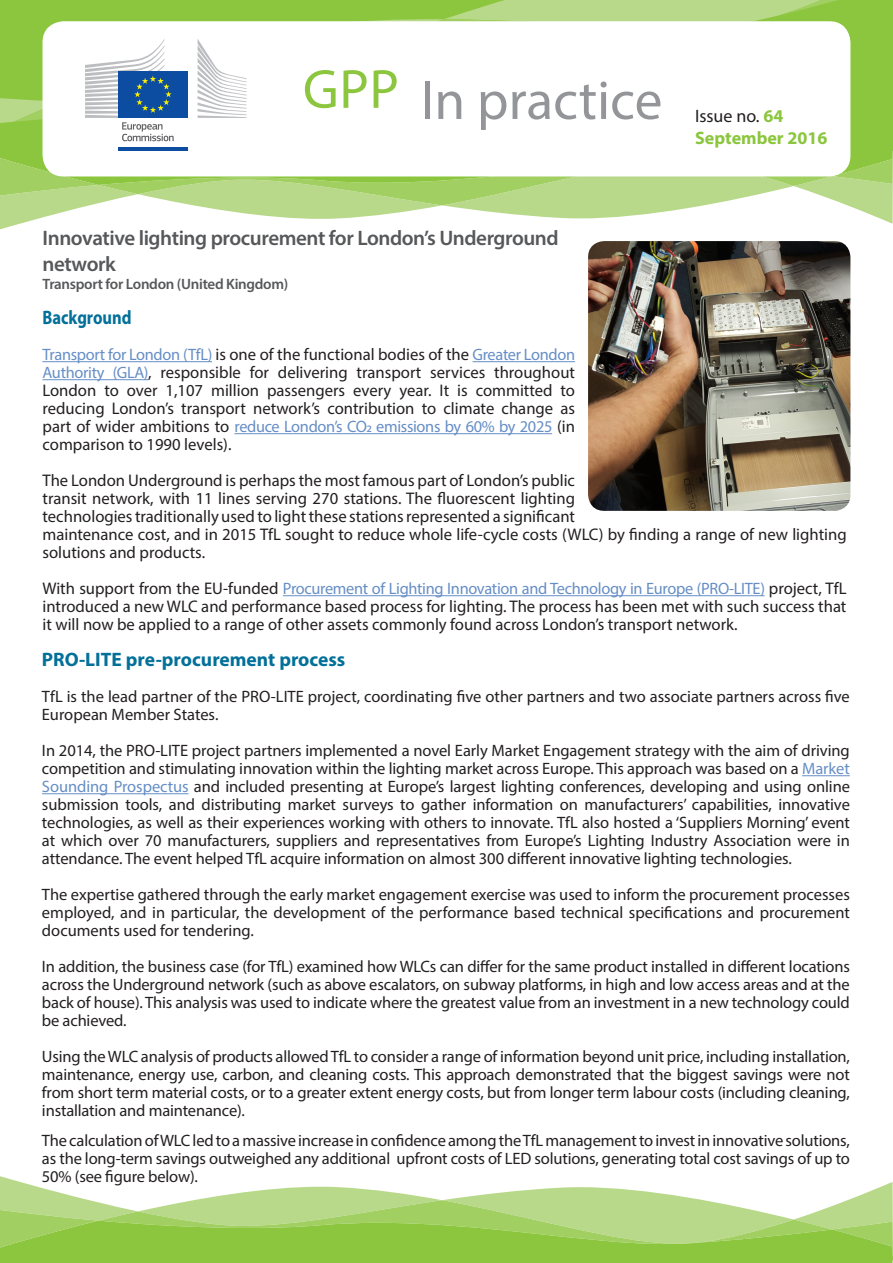
<style>
.page{position:relative;width:893px;height:1263px;background:#fff}
.page>*{position:absolute;margin:0;border:0;box-sizing:border-box;transform-origin:0 0}
.t1{font:55.5px "Myriad Pro";color:#939598}
.t2{font:55.5px "Myriad Pro";color:#8bc63e}
.t3{font:600 21px/25.2px "Myriad Pro";letter-spacing:-.02em;color:#57585a}
.t4{font:700 19.5px "Myriad Pro";color:#037099}
.t5{font:700 19.5px "Myriad Pro";color:#037099;scale:.84 1}
.t6{font:700 18px/21.6px "Myriad Pro";color:#8bc63e}
.t7{font:16.8px/18px "Myriad Pro";color:#231f20}
.t8{font:16.5px/18px "Myriad Pro";letter-spacing:-.005em;color:#231f20;text-align:justify}
.t9{font:16.5px "Myriad Pro";letter-spacing:-.02em;color:#668ec6}
.t10{font:600 15px "Myriad Pro";letter-spacing:-.02em;color:#57585a}
.s1{font-weight:400;color:#231f20}
.s2{font-size:16.8px;color:#231f20}
.s3{font-size:16.5px;color:#668ec6}
.s4{color:#668ec6}
</style>
<div class="page">
<svg style="left:0;top:205px;width:91px;height:24px"></svg>
<svg style="left:192px;top:205px;width:701px;height:19px"></svg>
<svg style="left:14px;top:0;width:879px;height:39px;background:#9acc57"></svg>
<div style="left:43px;top:21px;width:807px;height:155px;background:#fff;border-radius:21px"></div>
<svg style="left:0;top:39px;width:893px;height:166px"></svg>
<svg style="left:0;top:1176px;width:88px;height:24px"></svg>
<svg style="left:195px;top:1182px;width:698px;height:18px"></svg>
<svg style="left:0;top:1200px;width:893px;height:63px;background:#a1cf62"></svg>
<img style="left:588px;top:241px;width:262px;height:270px">
<hr style="left:43px;top:361px;width:169px;height:1px;background:#668ec6">
<hr style="left:473px;top:361px;width:102px;height:1px;background:#668ec6">
<hr style="left:43px;top:379px;width:105px;height:1px;background:#668ec6">
<hr style="left:234px;top:433px;width:318px;height:1px;background:#668ec6">
<hr style="left:283px;top:595px;width:482px;height:1px;background:#668ec6">
<hr style="left:802px;top:775px;width:48px;height:1px;background:#668ec6">
<hr style="left:42px;top:793px;width:147px;height:1px;background:#668ec6">
<svg style="left:638px;top:287px;width:12px;height:22px"></svg>
<h1 class="t2" style="left:303px;top:55px;width:98px">GPP</h1>
<h1 class="t1" style="left:421px;top:66px;width:243px">In practice</h1>
<p class="t3" style="left:43px;top:225px;width:518px">Innovative lighting procurement for London’s Underground network</p>
<p class="t10" style="left:43px;top:274px;width:247px">Transport for London (United Kingdom)</p>
<p class="t6" style="left:695px;top:104px;width:134px"><span class="s1">Issue no.</span> 64<br>September 2016</p>
<p class="t5" style="left:43px;top:305px;width:108px">Background</p>
<p class="t9" style="left:43px;top:344px;width:534px">Transport for London (TfL) <span class="s2">is one of the functional bodies of the</span> Greater London</p>
<p class="t7" style="left:43px;top:363px;width:534px;text-align:justify"><span class="s3">Authority (GLA)</span>, responsible for delivering transport services throughout London to over 1,107 million passengers every year. It is committed to reducing London’s transport network’s contribution to climate change as</p>
<p class="t9" style="left:43px;top:416px;width:534px"><span class="s2">part of wider ambitions to</span> reduce London’s CO2 emissions by 60% by 2025 <span class="s2">(in</span></p>
<p class="t7" style="left:43px;top:435px;width:190px">comparison to 1990 levels).</p>
<p class="t7" style="left:43px;top:471px;width:806px">The London Underground is perhaps the most famous part of London’s public<br>transit network, with 11 lines serving 270 stations. The fluorescent lighting<br>technologies traditionally used to light these stations represented a significant<br>maintenance cost, and in 2015 TfL sought to reduce whole life-cycle costs (WLC) by finding a range of new lighting solutions and products.</p>
<p class="t9" style="left:43px;top:578px;width:806px"><span class="s2">With support from the EU-funded</span> Procurement of Lighting Innovation and Technology in Europe (PRO-LITE) <span class="s2">project, TfL</span></p>
<p class="t7" style="left:43px;top:597px;width:805px">introduced a new WLC and performance based process for lighting. The process has been met with such success that it will now be applied to a range of other assets commonly found across London’s transport network.</p>
<p class="t4" style="left:42px;top:647px;width:305px">PRO-LITE pre-procurement process</p>
<p class="t8" style="left:42px;top:687px;width:809px">TfL is the lead partner of the PRO-LITE project, coordinating five other partners and two associate partners across five<br>European Member States.</p>
<p class="t8" style="left:42px;top:741px;width:809px">In 2014, the PRO-LITE project partners implemented a novel Early Market Engagement strategy with the aim of driving competition and stimulating innovation within the lighting market across Europe. This approach was based on a <span class="s4">Market Sounding Prospectus</span> and included presenting at Europe’s largest lighting conferences, developing and using online submission tools, and distributing market surveys to gather information on manufacturers’ capabilities, innovative technologies, as well as their experiences working with others to innovate. TfL also hosted a ‘Suppliers Morning’ event at which over 70 manufacturers, suppliers and representatives from Europe’s Lighting Industry Association were in attendance. The event helped TfL acquire information on almost 300 different innovative lighting technologies.</p>
<p class="t8" style="left:42px;top:885px;width:809px">The expertise gathered through the early market engagement exercise was used to inform the procurement processes employed, and in particular, the development of the performance based technical specifications and procurement documents used for tendering.</p>
<p class="t8" style="left:42px;top:957px;width:809px">In addition, the business case (for TfL) examined how WLCs can differ for the same product installed in different locations across the Underground network (such as above escalators, on subway platforms, in high and low access areas and at the back of house). This analysis was used to indicate where the greatest value from an investment in a new technology could be achieved.</p>
<p class="t8" style="left:42px;top:1047px;width:809px">Using the WLC analysis of products allowed TfL to consider a range of information beyond unit price, including installation, maintenance, energy use, carbon, and cleaning costs. This approach demonstrated that the biggest savings were not from short term material costs, or to a greater extent energy costs, but from longer term labour costs (including cleaning, installation and maintenance).</p>
<p class="t8" style="left:42px;top:1131px;width:809px">The calculation of WLC led to a massive increase in confidence among the TfL management to invest in innovative solutions, as the long-term savings outweighed any additional upfront costs of LED solutions, generating total cost savings of up to 50% (see figure below).</p>
</div>
